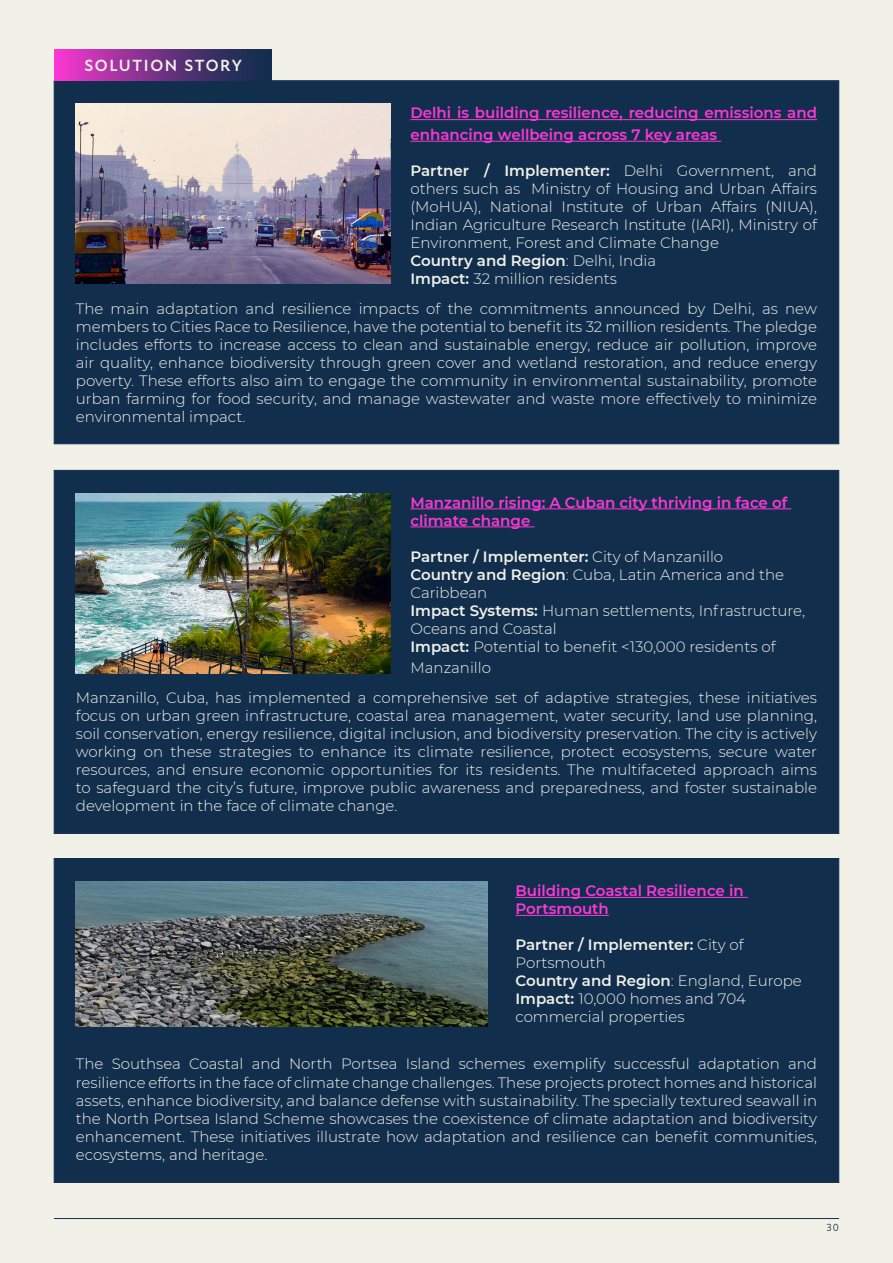
<style>
.page{position:relative;width:893px;height:1263px;background:#f2f1e8}
.page>*{position:absolute;margin:0;border:0;box-sizing:border-box;transform-origin:0 0}
.t1{font:700 16.5px "Atten New";letter-spacing:.1em;color:#f2f1e8}
.t2{font:300 15px/18px "Montserrat";color:#f2f1e8;text-align:justify}
.t3{font:600 15px/18px "Montserrat";color:#ff37d5}
.t4{font:600 15px/18px "Montserrat";color:#f2f1e8}
.t5{font:10.5px "Atten New";color:#112e4d}
.s1{font-weight:600}
.s2{font-weight:300}
</style>
<div class="page">
<hr style="left:54px;top:1218px;width:785px;height:1px;background:#112e4d">
<div style="left:54px;top:81px;width:785px;height:363px;background:#112e4d;border:1px solid #112e4d"></div>
<div style="left:54px;top:858px;width:785px;height:324px;background:#112e4d;border:1px solid #112e4d"></div>
<div style="left:54px;top:470px;width:785px;height:364px;background:#112e4d;border:1px solid #112e4d"></div>
<img style="left:76px;top:104px;width:314px;height:180px">
<img style="left:76px;top:882px;width:411px;height:144px">
<img style="left:76px;top:494px;width:314px;height:179px">
<svg style="left:54px;top:50px;width:218px;height:31px;background:#763186"></svg>
<hr style="left:410px;top:119px;width:407px;height:1px;background:#ff37d5">
<hr style="left:410px;top:141px;width:311px;height:1px;background:#ff37d5">
<hr style="left:410px;top:508px;width:381px;height:1px;background:#ff37d5">
<hr style="left:410px;top:526px;width:124px;height:1px;background:#ff37d5">
<hr style="left:515px;top:897px;width:233px;height:1px;background:#ff37d5">
<hr style="left:515px;top:915px;width:94px;height:1px;background:#ff37d5">
<p class="t1" style="left:84px;top:56px;width:159px">SOLUTION STORY</p>
<p class="t3" style="left:410px;top:102px;width:408px;line-height:21.6px">Delhi is building resilience, reducing emissions and enhancing wellbeing across 7 key areas</p>
<p class="t2" style="left:410px;top:161px;width:408px"><span class="s1">Partner / Implementer:</span> Delhi Government, and others such as Ministry of Housing and Urban Affairs (MoHUA), National Institute of Urban Affairs (NIUA), Indian Agriculture Research Institute (IARI), Ministry of Environment, Forest and Climate Change</p>
<p class="t4" style="left:410px;top:251px;width:247px">Country and Region<span class="s2">: Delhi, India</span></p>
<p class="t2" style="left:410px;top:269px;width:208px"><span class="s1">Impact:</span> 32 million residents</p>
<p class="t2" style="left:76px;top:299px;width:743px">The main adaptation and resilience impacts of the commitments announced by Delhi, as new members to Cities Race to Resilience, have the potential to benefit its 32 million residents. The pledge includes efforts to increase access to clean and sustainable energy, reduce air pollution, improve air quality, enhance biodiversity through green cover and wetland restoration, and reduce energy poverty. These efforts also aim to engage the community in environmental sustainability, promote urban farming for food security, and manage wastewater and waste more effectively to minimize environmental impact.</p>
<p class="t3" style="left:410px;top:493px;width:378px">Manzanillo rising: A Cuban city thriving in face of climate change</p>
<p class="t4" style="left:410px;top:547px;width:314px">Partner / Implementer: <span class="s2">City of Manzanillo</span></p>
<p class="t2" style="left:410px;top:565px;width:375px"><span class="s1">Country and Region</span>: Cuba, Latin America and the<br>Caribbean</p>
<p class="t2" style="left:410px;top:601px;width:396px"><span class="s1">Impact Systems:</span> Human settlements, Infrastructure,<br>Oceans and Coastal</p>
<p class="t2" style="left:410px;top:635px;width:367px;line-height:21px"><span class="s1">Impact:</span> Potential to benefit &lt;130,000 residents of<br>Manzanillo</p>
<p class="t2" style="left:76px;top:688px;width:743px">Manzanillo, Cuba, has implemented a comprehensive set of adaptive strategies, these initiatives focus on urban green infrastructure, coastal area management, water security, land use planning, soil conservation, energy resilience, digital inclusion, and biodiversity preservation. The city is actively working on these strategies to enhance its climate resilience, protect ecosystems, secure water resources, and ensure economic opportunities for its residents. The multifaceted approach aims to safeguard the city’s future, improve public awareness and preparedness, and foster sustainable development in the face of climate change.</p>
<p class="t3" style="left:515px;top:881px;width:230px">Building Coastal Resilience in<br>Portsmouth</p>
<p class="t4" style="left:515px;top:935px;width:230px">Partner / Implementer: <span class="s2">City of<br>Portsmouth</span></p>
<p class="t4" style="left:515px;top:971px;width:288px">Country and Region<span class="s2">: England, Europe</span></p>
<p class="t2" style="left:515px;top:989px;width:232px"><span class="s1">Impact:</span> 10,000 homes and 704 commercial properties</p>
<p class="t2" style="left:76px;top:1055px;width:743px">The Southsea Coastal and North Portsea Island schemes exemplify successful adaptation and resilience efforts in the face of climate change challenges. These projects protect homes and historical assets, enhance biodiversity, and balance defense with sustainability. The specially textured seawall in the North Portsea Island Scheme showcases the coexistence of climate adaptation and biodiversity enhancement. These initiatives illustrate how adaptation and resilience can benefit communities, ecosystems, and heritage.</p>
<p class="t5" style="left:826px;top:1221px;width:14px">30</p>
</div>
